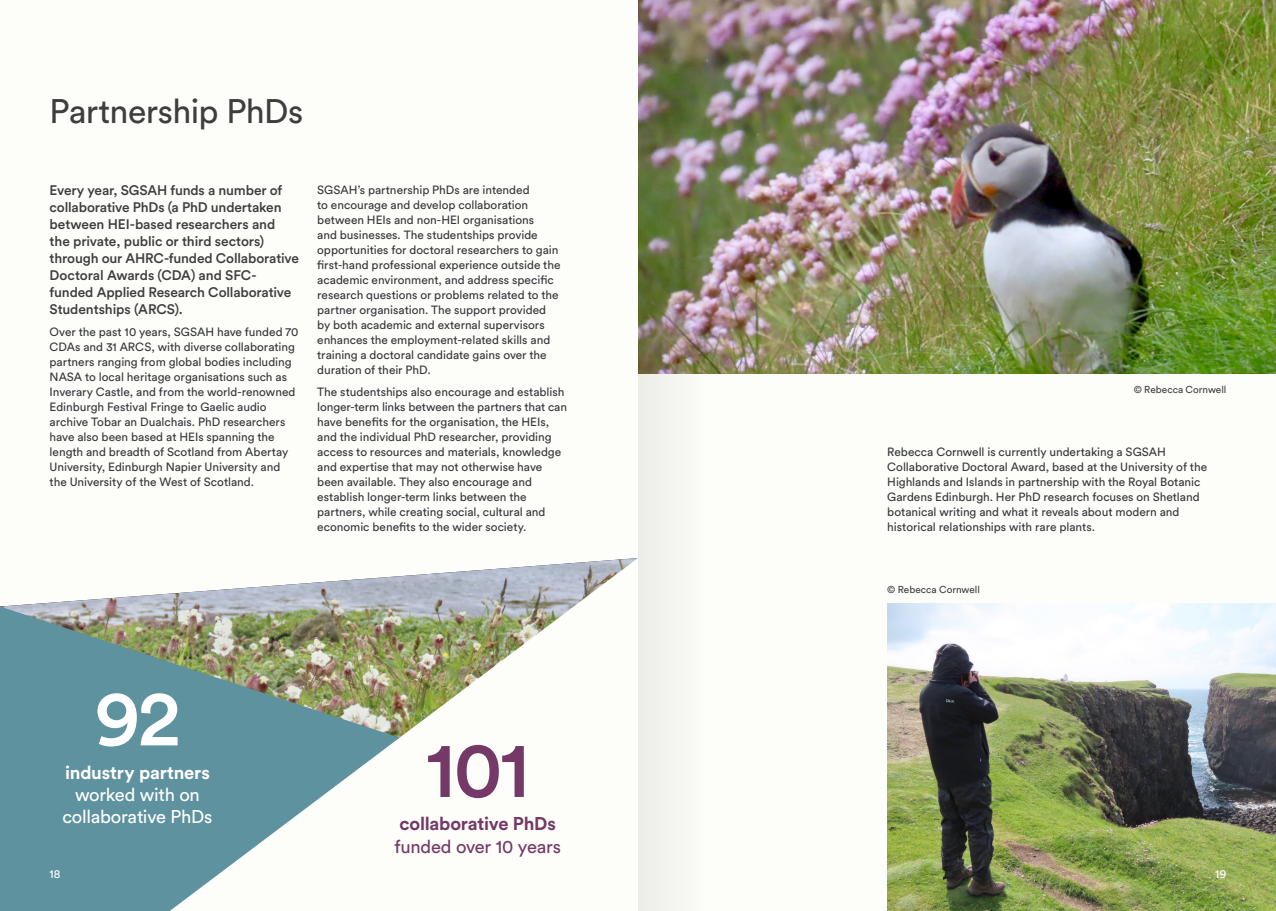
<style>
.page{position:relative;width:1276px;height:911px;background:#fdfdfa}
.page>*{position:absolute;margin:0;border:0;box-sizing:border-box;transform-origin:0 0}
.t1{font:500 78.62px "Circular Std";color:#743967}
.t2{font:500 78.62px "Circular Std";color:#fff}
.t3{font:33.75px "Circular Std";letter-spacing:-.02em;color:#3e3e3f}
.t4{font:18.38px/22.2px "Circular Std";letter-spacing:-.015em;color:#fff;text-align:center}
.t5{font:700 18.38px/22.2px "Circular Std";letter-spacing:-.01em;color:#743967}
.t6{font:500 13.75px/16.9px "Circular Std";letter-spacing:-.01em;color:#3e3e3f}
.First_Paragraph{font:11.88px/15px "Circular Std";letter-spacing:-.005em;color:#343738}
.t7{font:11.88px "Circular Std";color:#fff}
.t8{font:10px "Circular Std";color:#3e3e3f}
.s1{font-weight:700}
.s2{font-weight:400}
</style>
<div class="page">
<img style="left:8px;top:593px;width:162px;height:13px">
<svg style="left:0;top:606px;width:170px;height:305px;background:#64939c"></svg>
<img style="left:170px;top:558px;width:468px;height:353px">
<img style="left:887px;top:603px;width:389px;height:308px">
<img style="left:709px;top:0;width:567px;height:374px">
<svg style="left:638px;top:0;width:71px;height:911px"></svg>
<p class="t3" style="left:50px;top:90px;width:255px">Partnership PhDs</p>
<p class="t6" style="left:50px;top:182px;width:251px">Every year, SGSAH funds a number of collaborative PhDs (a PhD undertaken between HEI-based researchers and the private, public or third sectors) through our AHRC-funded Collaborative Doctoral Awards (CDA) and SFC&shy;funded Applied Research Collaborative Studentships (ARCS).</p>
<p class="First_Paragraph" style="left:50px;top:324px;width:250px">Over the past 10 years, SGSAH have funded 70<br>CDAs and 31 ARCS, with diverse collaborating partners ranging from global bodies including NASA to local heritage organisations such as Inverary Castle, and from the world-renowned Edinburgh Festival Fringe to Gaelic audio archive Tobar an Dualchais. PhD researchers have also been based at HEIs spanning the length and breadth of Scotland from Abertay University, Edinburgh Napier University and the University of the West of Scotland.</p>
<p class="First_Paragraph" style="left:317px;top:182px;width:245px">SGSAH’s partnership PhDs are intended<br>to encourage and develop collaboration between HEIs and non-HEI organisations<br>and businesses. The studentships provide opportunities for doctoral researchers to gain first-hand professional experience outside the academic environment, and address specific research questions or problems related to the partner organisation. The support provided by both academic and external supervisors enhances the employment-related skills and training a doctoral candidate gains over the duration of their PhD.</p>
<p class="First_Paragraph" style="left:317px;top:384px;width:251px">The studentships also encourage and establish longer-term links between the partners that can have benefits for the organisation, the HEIs, and the individual PhD researcher, providing access to resources and materials, knowledge and expertise that may not otherwise have been available. They also encourage and establish longer-term links between the partners, while creating social, cultural and economic benefits to the wider society.</p>
<p class="t2" style="left:95px;top:668px;width:87px">92</p>
<p class="t4" style="left:62px;top:761px;width:152px"><span class="s1">industry partners </span>worked with on collaborative PhDs</p>
<p class="t1" style="left:426px;top:720px;width:105px">101</p>
<p class="t5" style="left:394px;top:812px;width:168px">collaborative PhDs <span class="s2">funded over 10 years</span></p>
<p class="t8" style="left:1133px;top:383px;width:94px">© Rebecca Cornwell</p>
<p class="First_Paragraph" style="left:887px;top:444px;width:321px">Rebecca Cornwell is currently undertaking a SGSAH Collaborative Doctoral Award, based at the University of the Highlands and Islands in partnership with the Royal Botanic Gardens Edinburgh. Her PhD research focuses on Shetland botanical writing and what it reveals about modern and historical relationships with rare plants.</p>
<p class="t8" style="left:887px;top:583px;width:94px">© Rebecca Cornwell</p>
<p class="t7" style="left:50px;top:866px;width:12px">18</p>
<p class="t7" style="left:1215px;top:866px;width:13px">19</p>
</div>
